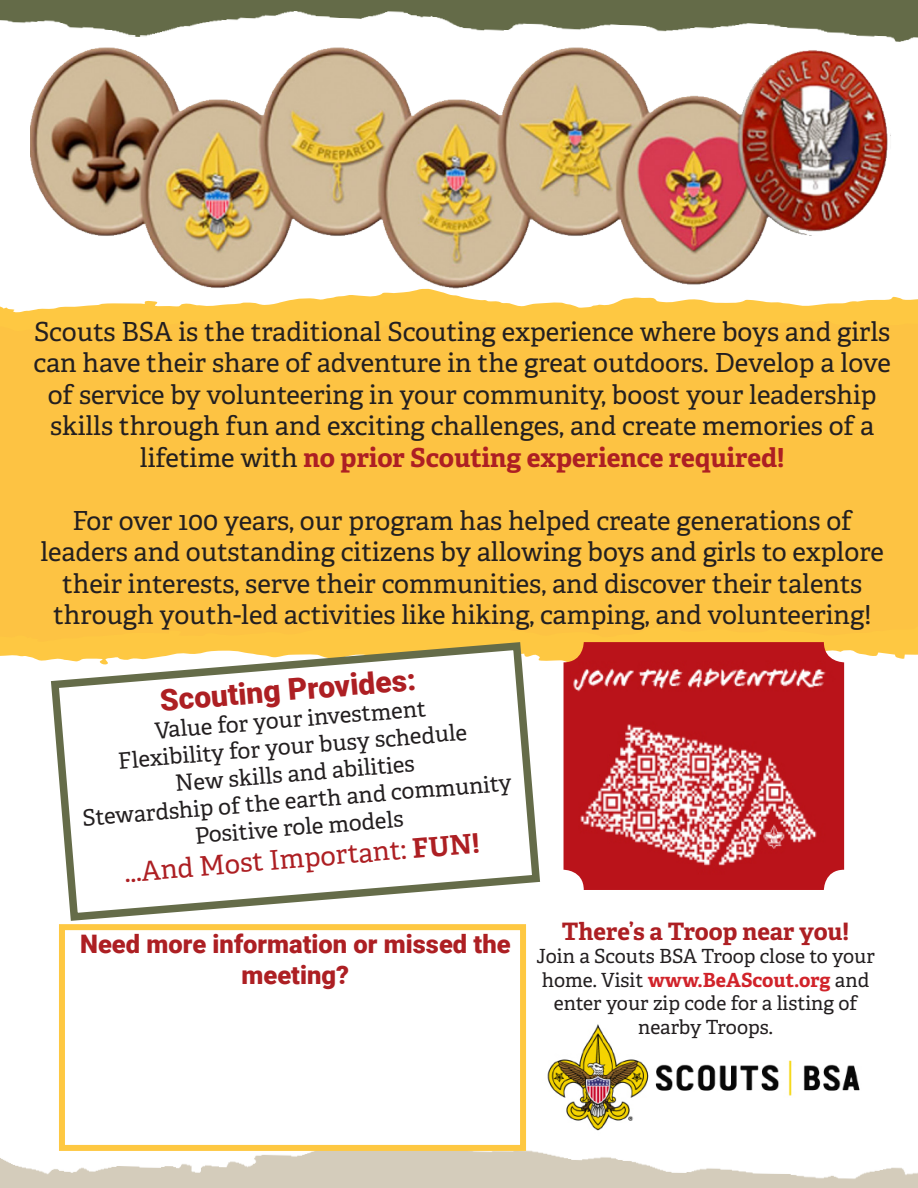
<style>
.page{position:relative;width:918px;height:1188px;background:#fff}
.page>*{position:absolute;margin:0;border:0;box-sizing:border-box;transform-origin:0 0}
.t1{font:900 30px "Roboto";color:#ad1f23}
.t2{font:27px "Adelle";color:#ad1f23}
.t3{font:26.25px/31.5px "Adelle";color:#231f20;text-align:center}
.t4{font:900 25.5px/30.6px "Roboto";color:#ad1f23;text-align:center}
.t5{font:700 24px "Adelle";color:#ad1f23}
.t6{font:22.5px "Adelle";color:#231f20}
.t7{font:19.5px/23.4px "Adelle";color:#231f20;text-align:center}
.s1{font-weight:700;color:#ad1f23}
.s2{font-weight:700}
.s3{font-weight:700;color:#d1232a}
</style>
<div class="page">
<img style="left:0;top:1150px;width:918px;height:38px">
<div style="left:0;top:349px;width:918px;height:263px;background:#fdc343"></div>
<img style="left:547px;top:1024px;width:313px;height:107px">
<img style="left:0;top:0;width:918px;height:42px">
<div style="left:59px;top:924px;width:467px;height:227px;background:#fff;border:6px solid #fec842"></div>
<div style="left:0;top:299px;width:918px;height:50px;background:#fdc343"></div>
<svg style="left:0;top:612px;width:918px;height:67px;background:#fdca56"></svg>
<svg style="left:47px;top:638px;width:497px;height:287px"></svg>
<img style="left:564px;top:642px;width:280px;height:248px">
<img style="left:30px;top:47px;width:874px;height:274px">
<p class="t3" style="left:34px;top:316px;width:859px">Scouts BSA is the traditional Scouting experience where boys and girls can have their share of adventure in the great outdoors. Develop a love of service by volunteering in your community, boost your leadership skills through fun and exciting challenges, and create memories of a lifetime with <span class="s1">no prior Scouting experience required!</span></p>
<p class="t3" style="left:41px;top:505px;width:845px">For over 100 years, our program has helped create generations of leaders and outstanding citizens by allowing boys and girls to explore their interests, serve their communities, and discover their talents through youth-led activities like hiking, camping, and volunteering!</p>
<p class="t1" style="left:158px;top:680px;width:258px;rotate:-5deg">Scouting Provides:</p>
<p class="t6" style="left:154px;top:717px;width:274px;rotate:-5deg">Value for your investment</p>
<p class="t6" style="left:117px;top:748px;width:351px;rotate:-5deg">Flexibility for your busy schedule</p>
<p class="t6" style="left:174px;top:770px;width:242px;rotate:-5deg">New skills and abilities</p>
<p class="t6" style="left:81px;top:805px;width:432px;rotate:-5deg">Stewardship of the earth and community</p>
<p class="t6" style="left:194px;top:822px;width:210px;rotate:-5deg">Positive role models</p>
<p class="t2" style="left:123px;top:856px;width:358px;rotate:-5deg">...And Most Important: <span class="s2">FUN!</span></p>
<p class="t4" style="left:80px;top:928px;width:432px">Need more information or missed the meeting?</p>
<p class="t5" style="left:562px;top:916px;width:289px">There’s a Troop near you!</p>
<p class="t7" style="left:536px;top:945px;width:340px">Join a Scouts BSA Troop close to your home. Visit <span class="s3">www.BeAScout.org</span> and enter your zip code for a listing of nearby Troops.</p>
</div>
